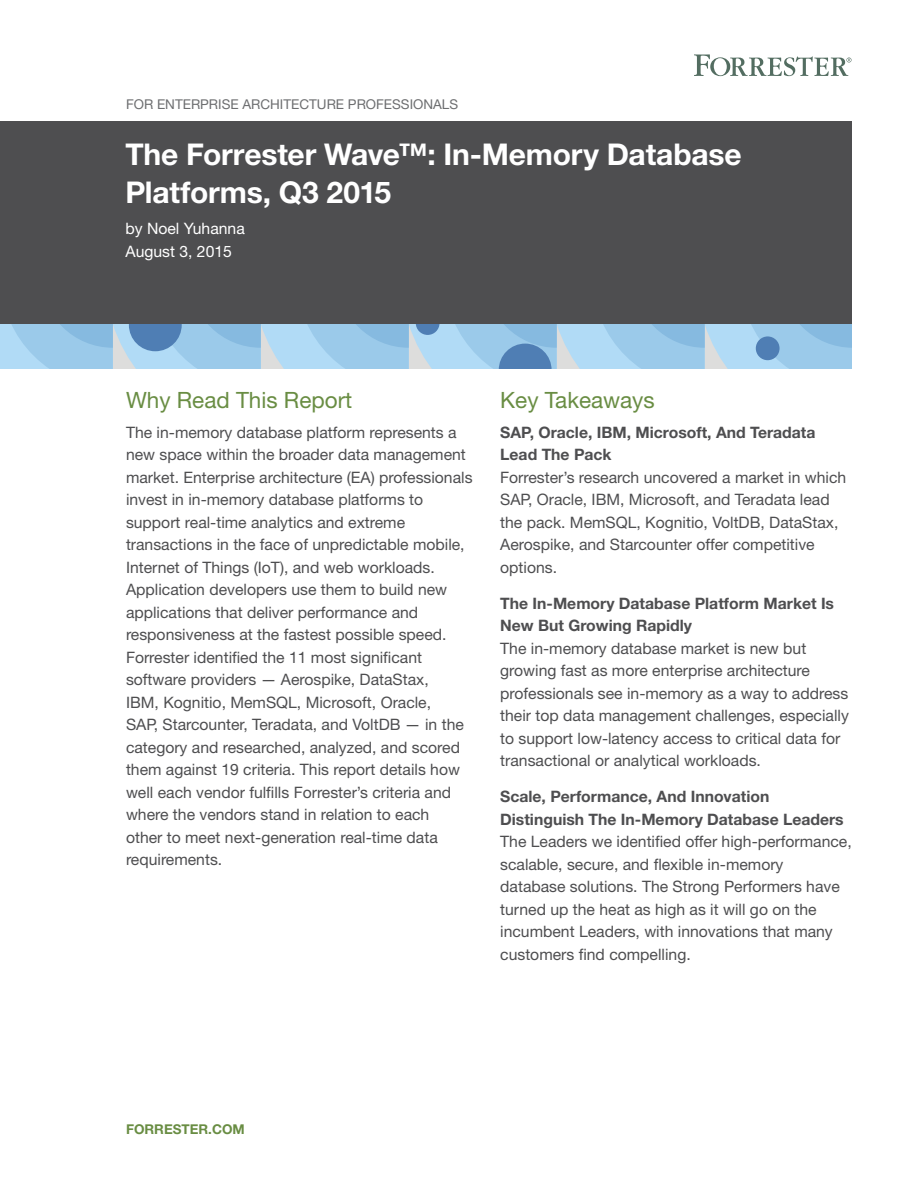
<style>
.page{position:relative;width:918px;height:1188px;background:#fff}
.page>*{position:absolute;margin:0;border:0;box-sizing:border-box;transform-origin:0 0}
.t1{font:700 30px/37.5px "Helvetica Neue LT Std";letter-spacing:-.005em;color:#fff}
.t2{font:22.5px "Helvetica Neue LT Std";color:#698d43}
.t3{font:15.75px/22.5px "Helvetica Neue LT Std";color:#4e4e50}
.t4{font:700 15.75px/22.5px "Helvetica Neue LT Std";color:#4e4e50}
.t5{font:15.75px/22.5px "Helvetica Neue LT Std";color:#fff}
.t6{font:13.5px "Helvetica Neue LT Std";color:#6d6e70}
.t7{font:700 13.5px "Helvetica Neue LT Std";color:#698d43}
</style>
<div class="page">
<div style="left:0;top:122px;width:852px;height:202px;background:#4e4e50"></div>
<svg style="left:694px;top:54px;width:157px;height:22px"></svg>
<svg style="left:0;top:324px;width:852px;height:45px;background:#9dc8e7"></svg>
<p class="t6" style="left:126px;top:96px;width:334px">For Enterprise Architecture Professionals</p>
<h1 class="t1" style="left:125px;top:135px;width:618px">The Forrester Wave™: In-Memory Database<br>Platforms, Q3 2015</h1>
<p class="t5" style="left:125px;top:217px;width:121px">by Noel Yuhanna<br>August 3, 2015</p>
<h2 class="t2" style="left:126px;top:386px;width:228px">Why Read This Report</h2>
<p class="t3" style="left:126px;top:421px;width:348px">The in-memory database platform represents a new space within the broader data management market. Enterprise architecture (EA) professionals invest in in-memory database platforms to support real-time analytics and extreme transactions in the face of unpredictable mobile,<br>I nternet of Things (I oT), and web workloads.<br>Application developers use them to build new applications that deliver performance and responsiveness at the fastest possible speed.<br>Forrester identified the 11 most significant software providers — Aerospike, DataStax,<br>I BM, Kognitio, MemSQL, Microsoft, Oracle,<br>SAP, Starcounter, Teradata, and VoltDB — in the category and researched, analyzed, and scored them against 19 criteria. This report details how well each vendor fulfills Forrester’s criteria and where the vendors stand in relation to each<br>other to meet next-generation real-time data requirements.</p>
<h2 class="t2" style="left:500px;top:386px;width:156px">Key Takeaways</h2>
<p class="t4" style="left:500px;top:420px;width:317px">SAP, Oracle, IBM, Microsoft, And Teradata<br>Lead The Pack</p>
<p class="t3" style="left:500px;top:466px;width:347px">Forrester’s research uncovered a market in which SAP, Oracle, I BM, Microsoft, and Teradata lead the pack. MemSQL, Kognitio, VoltDB, DataStax, Aerospike, and Starcounter offer competitive options.</p>
<p class="t4" style="left:500px;top:591px;width:335px">The In-Memory Database Platform Market Is<br>New But Growing Rapidly</p>
<p class="t3" style="left:500px;top:637px;width:350px">The in-memory database market is new but growing fast as more enterprise architecture professionals see in-memory as a way to address their top data management challenges, especially to support low-latency access to critical data for transactional or analytical workloads.</p>
<p class="t4" style="left:500px;top:785px;width:345px">Scale, Performance, And Innovation<br>Distinguish The In-Memory Database Leaders</p>
<p class="t3" style="left:500px;top:830px;width:353px">The Leaders we identified offer high-performance, scalable, secure, and flexible in-memory database solutions. The Strong Performers have turned up the heat as high as it will go on the incumbent Leaders, with innovations that many customers find compelling.</p>
<p class="t7" style="left:126px;top:1121px;width:118px">forrester.com</p>
</div>
